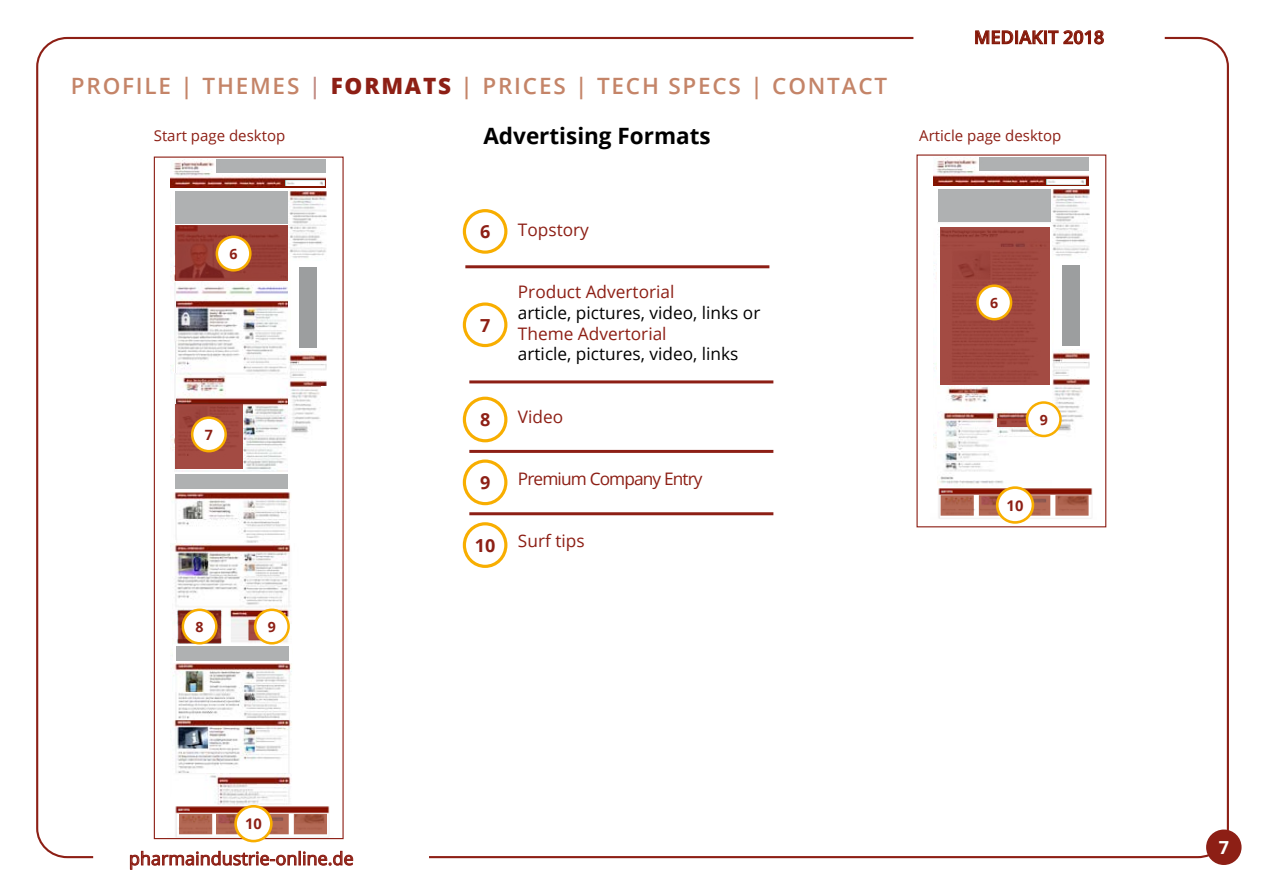
<style>
.page{position:relative;width:1263px;height:893px;background:#fff}
.page>*{position:absolute;margin:0;border:0;box-sizing:border-box;transform-origin:0 0}
.t1{font:600 22.5px "Open Sans";letter-spacing:.08em;color:#c48468}
.t2{font:700 22.5px "Open Sans";color:#000}
.t3{font:18px "Open Sans";color:#8d1f15}
.t4{font:600 18px "Open Sans";color:#851708}
.t5{font:700 18px "Open Sans";color:#8d1f15}
.t6{font:700 18px "Open Sans";color:#fff}
.t7{font:17.25px "Open Sans";color:#000}
.t8{font:17.25px "Open Sans";color:#8d1f15}
.t9{font:17.25px "Open Sans";letter-spacing:-.05em;color:#8d1f15}
.t10{font:15px "Open Sans";color:#8d1f15}
.t11{font:700 14.7px "Open Sans";color:#8d1f15}
.t12{font:700 14.1px "Open Sans";color:#8d1f15}
.s1{color:#c28b83}
.s2{font-weight:800;color:#8d1f15}
</style>
<div class="page">
<svg style="left:130px;top:850px;width:224px;height:20px"></svg>
<svg style="left:913px;top:30px;width:252px;height:15px"></svg>
<div style="left:1206px;top:829px;width:35px;height:36px;background:#8d1f15;border-radius:50%"></div>
<div style="left:154px;top:157px;width:190px;height:682px;background:#fff;border:1px solid #8d1f15"></div>
<img style="left:171px;top:159px;width:155px;height:310px">
<div style="left:171px;top:188px;width:156px;height:42px;background:linear-gradient(to right,#fff,#fff)"></div>
<div style="left:175px;top:192px;width:114px;height:32px;background:#afb1b2"></div>
<img style="left:176px;top:281px;width:112px;height:262px">
<img style="left:288px;top:191px;width:39px;height:278px">
<img style="left:173px;top:491px;width:118px;height:29px">
<svg style="left:175px;top:472px;width:113px;height:19px"></svg>
<div style="left:176px;top:474px;width:112px;height:14px;background:#afb1b2"></div>
<img style="left:172px;top:543px;width:119px;height:113px">
<img style="left:175px;top:520px;width:115px;height:19px">
<img style="left:173px;top:577px;width:119px;height:168px">
<img style="left:173px;top:661px;width:119px;height:31px">
<div style="left:173px;top:644px;width:118px;height:19px;background:#fff"></div>
<div style="left:176px;top:646px;width:112px;height:15px;background:#afb1b2"></div>
<img style="left:173px;top:692px;width:119px;height:27px">
<img style="left:175px;top:745px;width:116px;height:61px">
<img style="left:289px;top:185px;width:34px;height:1px">
<img style="left:175px;top:806px;width:155px;height:31px">
<svg style="left:175px;top:225px;width:113px;height:56px;background:#963d34"></svg>
<div style="left:217px;top:237px;width:33px;height:33px;background:#fff;border-radius:50%"></div>
<div style="left:216px;top:236px;width:36px;height:36px;border:3px solid #f8ae00;border-radius:50%"></div>
<svg style="left:178px;top:611px;width:43px;height:32px"></svg>
<div style="left:183px;top:610px;width:33px;height:33px;background:#fff;border-radius:50%"></div>
<div style="left:182px;top:609px;width:36px;height:35px;border:3px solid #f8ae00;border-radius:50%"></div>
<svg style="left:249px;top:620px;width:13px;height:20px"></svg>
<div style="left:255px;top:610px;width:34px;height:33px;background:#fff;border-radius:50%"></div>
<div style="left:254px;top:609px;width:36px;height:35px;border:3px solid #f8ae00;border-radius:50%"></div>
<svg style="left:179px;top:814px;width:33px;height:20px"></svg>
<svg style="left:216px;top:814px;width:23px;height:20px"></svg>
<svg style="left:268px;top:814px;width:21px;height:20px"></svg>
<svg style="left:294px;top:814px;width:33px;height:20px"></svg>
<div style="left:236px;top:806px;width:35px;height:35px;background:#fff;border-radius:50%"></div>
<div style="left:234px;top:805px;width:39px;height:37px;border:3px solid #f8ae00;border-radius:50%"></div>
<hr style="left:169px;top:188px;width:3px;height:14px;background:#fff">
<svg style="left:174px;top:365px;width:2px;height:8px"></svg>
<hr style="left:176px;top:341px;width:1px;height:32px;background:#e7e7e8">
<div style="left:176px;top:404px;width:67px;height:65px;background:#a24a42"></div>
<div style="left:192px;top:418px;width:34px;height:33px;background:#fff;border-radius:50%"></div>
<div style="left:191px;top:416px;width:36px;height:36px;border:3px solid #f8ae00;border-radius:50%"></div>
<div style="left:216px;top:159px;width:109px;height:14px;background:#afb1b2"></div>
<img style="left:286px;top:180px;width:38px;height:5px">
<div style="left:321px;top:387px;width:13px;height:47px;background:#fff"></div>
<div style="left:291px;top:262px;width:39px;height:89px;background:#fff"></div>
<div style="left:300px;top:267px;width:17px;height:80px;background:#9c9e9f"></div>
<div style="left:916px;top:154px;width:190px;height:373px;background:#fff;border:1px solid #8d1f15"></div>
<img style="left:933px;top:157px;width:155px;height:291px">
<div style="left:933px;top:186px;width:156px;height:42px;background:linear-gradient(to right,#fafafa,#fefefe)"></div>
<div style="left:938px;top:190px;width:113px;height:32px;background:#afb1b2"></div>
<img style="left:1051px;top:189px;width:38px;height:259px">
<img style="left:937px;top:223px;width:114px;height:265px">
<img style="left:938px;top:488px;width:155px;height:31px">
<div style="left:940px;top:228px;width:110px;height:157px;background:#a14941"></div>
<svg style="left:997px;top:418px;width:30px;height:8px"></svg>
<div style="left:1027px;top:402px;width:33px;height:34px;background:#fff;border-radius:50%"></div>
<div style="left:1026px;top:401px;width:36px;height:36px;border:3px solid #f8ae00;border-radius:50%"></div>
<div style="left:977px;top:286px;width:34px;height:33px;background:#fff;border-radius:50%"></div>
<div style="left:976px;top:284px;width:36px;height:36px;border:3px solid #f8ae00;border-radius:50%"></div>
<svg style="left:940px;top:495px;width:34px;height:21px"></svg>
<svg style="left:979px;top:495px;width:22px;height:21px"></svg>
<svg style="left:1029px;top:495px;width:21px;height:21px"></svg>
<svg style="left:1055px;top:495px;width:33px;height:21px"></svg>
<div style="left:997px;top:488px;width:36px;height:34px;background:#fff;border-radius:50%"></div>
<div style="left:996px;top:486px;width:38px;height:38px;border:3px solid #f8ae00;border-radius:50%"></div>
<hr style="left:932px;top:186px;width:3px;height:15px;background:#fff">
<div style="left:979px;top:157px;width:109px;height:14px;background:#afb1b2"></div>
<img style="left:1047px;top:179px;width:38px;height:5px">
<div style="left:1084px;top:385px;width:13px;height:48px;background:#fff"></div>
<div style="left:1054px;top:260px;width:39px;height:89px;background:#fff"></div>
<div style="left:1063px;top:265px;width:17px;height:80px;background:#9c9e9f"></div>
<hr style="left:465px;top:265px;width:304px;height:3px;background:#8d1f15">
<hr style="left:469px;top:380px;width:304px;height:3px;background:#8d1f15">
<hr style="left:469px;top:512px;width:304px;height:3px;background:#8d1f15">
<hr style="left:469px;top:450px;width:304px;height:3px;background:#8d1f15">
<div style="left:463px;top:209px;width:44px;height:45px;border:3px solid #f8ae00;border-radius:50%"></div>
<div style="left:463px;top:459px;width:44px;height:46px;border:3px solid #f8ae00;border-radius:50%"></div>
<div style="left:463px;top:302px;width:44px;height:45px;border:3px solid #f8ae00;border-radius:50%"></div>
<div style="left:463px;top:397px;width:44px;height:45px;border:3px solid #f8ae00;border-radius:50%"></div>
<div style="left:463px;top:522px;width:44px;height:46px;border:3px solid #f8ae00;border-radius:50%"></div>
<h1 class="t1" style="left:71px;top:70px;width:818px">PROFILE | THEMES <span class="s1">|</span> <span class="s2">FORMATS</span> | PRICES | TECH SPECS | CONTACT</h1>
<p class="t4" style="left:974px;top:25px;width:132px">MEDIAKIT 2018</p>
<p class="t10" style="left:154px;top:125px;width:133px">Start page desktop</p>
<h1 class="t2" style="left:483px;top:120px;width:229px">Advertising Formats</h1>
<p class="t10" style="left:919px;top:125px;width:144px">Article page desktop</p>
<p class="t12" style="left:230px;top:244px;width:10px">6</p>
<p class="t12" style="left:205px;top:425px;width:10px">7</p>
<p class="t12" style="left:196px;top:617px;width:10px">8</p>
<p class="t12" style="left:268px;top:617px;width:10px">9</p>
<p class="t11" style="left:245px;top:814px;width:18px">10</p>
<p class="t3" style="left:129px;top:846px;width:226px">pharmaindustrie-online.de</p>
<p class="t5" style="left:480px;top:219px;width:12px">6</p>
<p class="t8" style="left:518px;top:218px;width:73px">Topstory</p>
<p class="t5" style="left:480px;top:312px;width:12px">7</p>
<p class="t8" style="left:518px;top:280px;width:158px">Product Advertorial</p>
<p class="t7" style="left:518px;top:301px;width:244px">article, pictures, video, links or</p>
<p class="t8" style="left:518px;top:322px;width:150px">Theme Advertorial</p>
<p class="t7" style="left:518px;top:342px;width:222px">article, pictures, video, links</p>
<p class="t5" style="left:480px;top:407px;width:12px">8</p>
<p class="t8" style="left:518px;top:404px;width:47px">Video</p>
<p class="t5" style="left:480px;top:470px;width:12px">9</p>
<p class="t9" style="left:518px;top:467px;width:186px">Premium Company Entry</p>
<p class="t5" style="left:475px;top:533px;width:22px">10</p>
<p class="t8" style="left:518px;top:529px;width:68px">Surf tips</p>
<p class="t12" style="left:990px;top:293px;width:10px">6</p>
<p class="t12" style="left:1040px;top:410px;width:10px">9</p>
<p class="t11" style="left:1007px;top:495px;width:18px">10</p>
<p class="t6" style="left:1219px;top:835px;width:12px">7</p>
</div>
